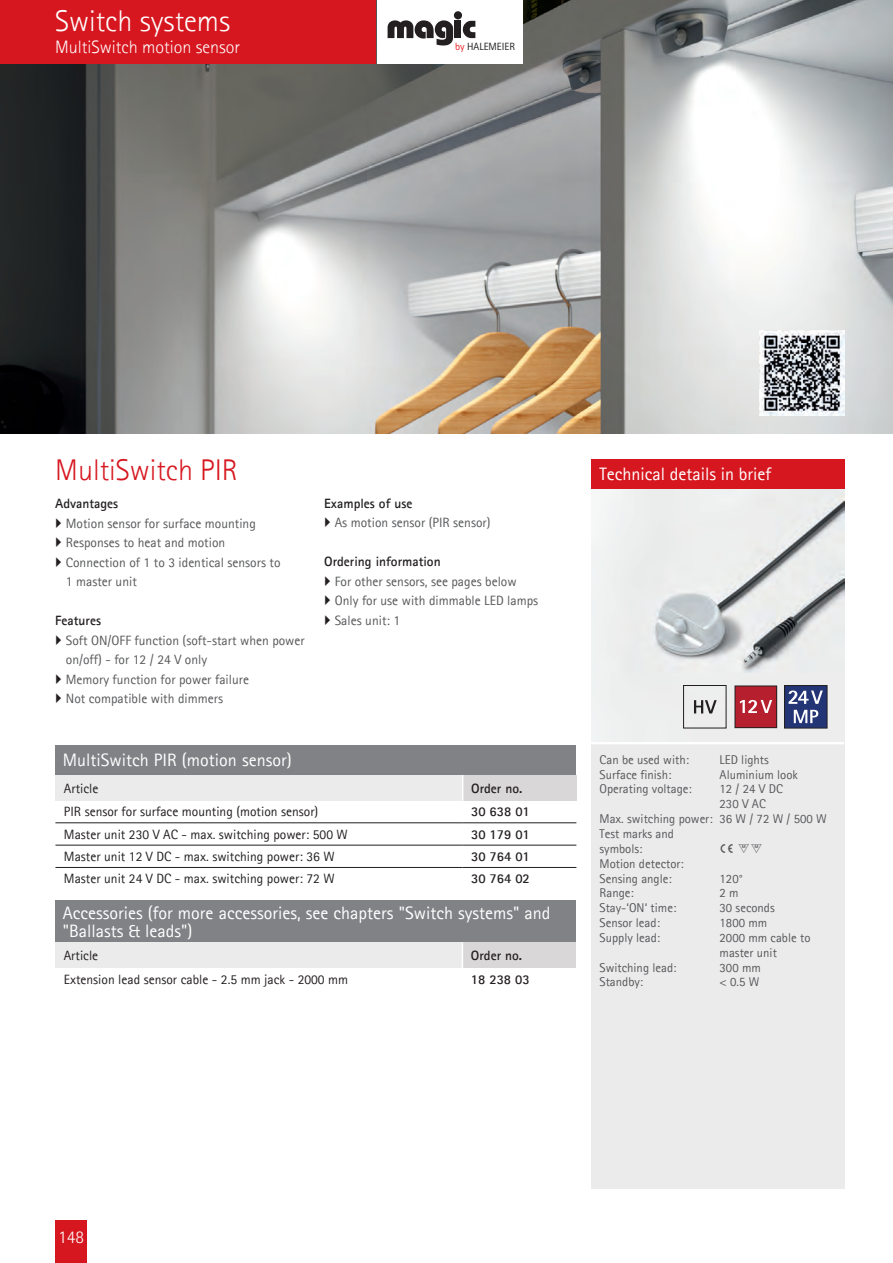
<style>
.page{position:relative;width:893px;height:1263px;background:#fff}
.page>*{position:absolute;margin:0;border:0;box-sizing:border-box;transform-origin:0 0}
.t1{font:300 30px "Agfa Rotis Sans Serif";color:#d7171f}
.t2{font:300 30px "Agfa Rotis Sans Serif";color:#fff}
.t3{font:18px/18px "Agfa Rotis Sans Serif";color:#fff}
.t4{font:300 18px "Agfa Rotis Sans Serif";color:#fff}
.t5{font:300 18px "Rotis Sans Serif";color:#fff}
.t6{font:13.5px/19.5px "Agfa Rotis Sans Serif";color:#57585a}
.t7{font:13.5px "Agfa Rotis Sans Serif";color:#231f20}
.t8{font:700 13.5px "Agfa Rotis Sans Serif";color:#231f20}
.t9{font:12.75px/14.9px "Agfa Rotis Sans Serif";color:#57585a}
.t10{font:12.75px "Halemeier Elektro Normal";color:#57585a}
.t11{font:10.5px "Rotis Sans Serif";color:#231f20}
.s1{color:#ec1f26}
</style>
<div class="page">
<img style="left:0;top:0;width:893px;height:434px">
<img style="left:591px;top:489px;width:253px;height:253px">
<div style="left:377px;top:0;width:146px;height:64px;background:#fff"></div>
<div style="left:784px;top:685px;width:43px;height:43px;background:#243576"></div>
<svg style="left:788px;top:690px;width:35px;height:14px"></svg>
<svg style="left:794px;top:710px;width:24px;height:13px"></svg>
<div style="left:784px;top:685px;width:43px;height:43px;border:1px solid #231f20"></div>
<div style="left:735px;top:686px;width:42px;height:42px;background:#b61f2d"></div>
<svg style="left:740px;top:700px;width:32px;height:13px"></svg>
<div style="left:735px;top:685px;width:42px;height:43px;border:1px solid #231f20"></div>
<svg style="left:694px;top:700px;width:23px;height:13px"></svg>
<div style="left:55px;top:745px;width:521px;height:30px;background:#808285"></div>
<div style="left:55px;top:775px;width:408px;height:25px;background:#ebebec"></div>
<div style="left:463px;top:775px;width:113px;height:25px;background:#d9d7d7"></div>
<svg style="left:462px;top:775px;width:1px;height:70px"></svg>
<hr style="left:55px;top:867px;width:408px;height:1px;background:#231f20">
<hr style="left:463px;top:867px;width:113px;height:1px;background:#231f20">
<hr style="left:55px;top:822px;width:408px;height:1px;background:#231f20">
<hr style="left:463px;top:822px;width:113px;height:1px;background:#231f20">
<hr style="left:463px;top:845px;width:113px;height:1px;background:#231f20">
<hr style="left:55px;top:845px;width:408px;height:1px;background:#231f20">
<div style="left:591px;top:742px;width:253px;height:446px;background:#ebebec"></div>
<hr style="left:591px;top:742px;width:253px;height:2px;background:#fff">
<div style="left:0;top:0;width:375px;height:64px;background:#d7171f"></div>
<div style="left:55px;top:900px;width:521px;height:43px;background:#808285"></div>
<div style="left:55px;top:942px;width:407px;height:26px;background:#ebebec"></div>
<div style="left:462px;top:942px;width:114px;height:26px;background:#d9d7d7"></div>
<svg style="left:462px;top:942px;width:1px;height:26px"></svg>
<div style="left:591px;top:459px;width:253px;height:30px;background:#d7171f"></div>
<img style="left:759px;top:330px;width:85px;height:85px">
<svg style="left:388px;top:20px;width:65px;height:26px"></svg>
<svg style="left:462px;top:21px;width:13px;height:17px"></svg>
<div style="left:455px;top:21px;width:6px;height:17px;background:#231f20"></div>
<div style="left:454px;top:11px;width:8px;height:8px;background:#231f20;border-radius:50%"></div>
<div style="left:55px;top:1220px;width:32px;height:43px;background:#d7171f"></div>
<h1 class="t2" style="left:55px;top:3px;width:176px">Switch systems</h1>
<h2 class="t4" style="left:55px;top:36px;width:186px">MultiSwitch motion sensor</h2>
<p class="t11" style="left:455px;top:40px;width:61px"><span class="s1">by</span> HALEMEIER</p>
<h1 class="t1" style="left:55px;top:452px;width:184px">MultiSwitch PIR</h1>
<p class="t8" style="left:55px;top:495px;width:64px">Advantages</p>
<p class="t6" style="left:66px;top:513px;width:216px">Motion sensor for surface mounting<br>Responses to heat and motion<br>Connection of 1 to 3 identical sensors to<br>1 master unit</p>
<p class="t8" style="left:55px;top:612px;width:47px">Features</p>
<p class="t6" style="left:66px;top:630px;width:240px">Soft ON/OFF function (soft-start when power on/off) - for 12 / 24 V only<br>Memory function for power failure<br>Not compatible with dimmers</p>
<p class="t8" style="left:324px;top:494px;width:90px">Examples of use</p>
<p class="t6" style="left:335px;top:512px;width:157px">As motion sensor (PIR sensor)</p>
<p class="t8" style="left:324px;top:553px;width:118px">Ordering information</p>
<p class="t6" style="left:335px;top:571px;width:205px">For other sensors, see pages below<br>Only for use with dimmable LED lamps<br>Sales unit: 1</p>
<h2 class="t3" style="left:63px;top:751px;width:230px">MultiSwitch PIR (motion sensor)</h2>
<p class="t7" style="left:64px;top:780px;width:36px">Article</p>
<p class="t8" style="left:471px;top:780px;width:53px">Order no.</p>
<p class="t7" style="left:64px;top:804px;width:256px">PIR sensor for surface mounting (motion sensor)</p>
<p class="t8" style="left:471px;top:803px;width:60px">30 638 01</p>
<p class="t7" style="left:64px;top:826px;width:285px">Master unit 230 V AC - max. switching power: 500 W</p>
<p class="t8" style="left:471px;top:826px;width:60px">30 179 01</p>
<p class="t7" style="left:64px;top:848px;width:272px">Master unit 12 V DC - max. switching power: 36 W</p>
<p class="t8" style="left:471px;top:848px;width:60px">30 764 01</p>
<p class="t7" style="left:64px;top:871px;width:272px">Master unit 24 V DC - max. switching power: 72 W</p>
<p class="t8" style="left:471px;top:870px;width:60px">30 764 02</p>
<h2 class="t3" style="left:63px;top:904px;width:489px">Accessories (for more accessories, see chapters "Switch systems" and "Ballasts &amp; leads")</h2>
<p class="t7" style="left:64px;top:947px;width:36px">Article</p>
<p class="t8" style="left:471px;top:947px;width:53px">Order no.</p>
<p class="t7" style="left:64px;top:971px;width:286px">Extension lead sensor cable - 2.5 mm jack - 2000 mm</p>
<p class="t8" style="left:471px;top:971px;width:60px">18 238 03</p>
<h2 class="t3" style="left:600px;top:465px;width:173px">Technical details in brief</h2>
<p class="t9" style="left:600px;top:752px;width:91px">Can be used with:</p>
<p class="t9" style="left:720px;top:752px;width:51px">LED lights</p>
<p class="t9" style="left:600px;top:766px;width:73px">Surface finish:</p>
<p class="t9" style="left:720px;top:766px;width:80px">Aluminium look</p>
<p class="t9" style="left:600px;top:781px;width:94px">Operating voltage:</p>
<p class="t9" style="left:720px;top:781px;width:65px">12 / 24 V DC</p>
<p class="t9" style="left:720px;top:796px;width:48px">230 V AC</p>
<p class="t9" style="left:600px;top:811px;width:229px">Max. switching power: 36 W / 72 W / 500 W</p>
<p class="t9" style="left:600px;top:826px;width:76px">Test marks and</p>
<p class="t9" style="left:600px;top:841px;width:44px">symbols:</p>
<p class="t10" style="left:720px;top:840px;width:45px">c MM</p>
<p class="t9" style="left:600px;top:856px;width:86px">Motion detector:<br>Sensing angle:</p>
<p class="t9" style="left:720px;top:870px;width:25px">120°</p>
<p class="t9" style="left:600px;top:885px;width:36px">Range:</p>
<p class="t9" style="left:720px;top:885px;width:21px">2 m</p>
<p class="t9" style="left:600px;top:900px;width:78px">Stay-‘ON‘ time:</p>
<p class="t9" style="left:720px;top:900px;width:57px">30 seconds</p>
<p class="t9" style="left:600px;top:915px;width:62px">Sensor lead:</p>
<p class="t9" style="left:720px;top:915px;width:49px">1800 mm</p>
<p class="t9" style="left:600px;top:930px;width:62px">Supply lead:</p>
<p class="t9" style="left:720px;top:930px;width:92px">2000 mm cable to master unit</p>
<p class="t9" style="left:600px;top:960px;width:78px">Switching lead:</p>
<p class="t9" style="left:720px;top:960px;width:43px">300 mm</p>
<p class="t9" style="left:600px;top:974px;width:45px">Standby:</p>
<p class="t9" style="left:720px;top:974px;width:41px">&lt; 0.5 W</p>
<h2 class="t5" style="left:58px;top:1226px;width:27px">148</h2>
</div>
